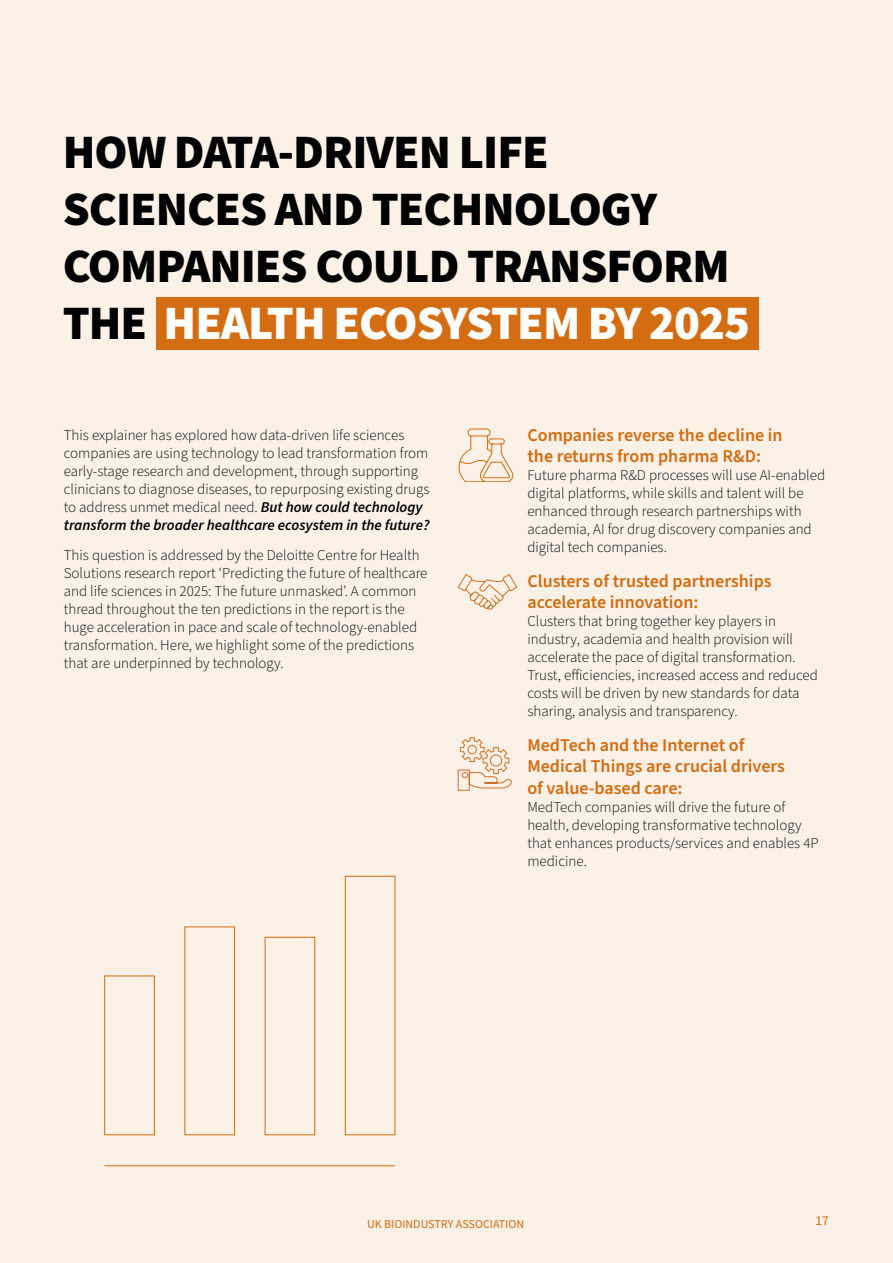
<style>
.page{position:relative;width:893px;height:1263px;background:#fbf1e7}
.page>*{position:absolute;margin:0;border:0;box-sizing:border-box;transform-origin:0 0}
.t1{font:900 48px/57px "Source Sans Pro";letter-spacing:-.02em;color:#000}
.t2{font:600 18px/21.6px "Source Sans Pro";color:#d46c11}
.t3{font:300 15px/18px "Source Sans Pro";color:#000}
.t4{font:13.5px "Source Sans Pro";color:#d46c11}
.t5{font:12px "Source Sans Pro";color:#d46c11}
.s1{color:#fff}
.s2{font-weight:600;font-style:italic}
</style>
<div class="page">
<div style="left:157px;top:297px;width:602px;height:53px;background:#d46c11"></div>
<hr style="left:104px;top:1165px;width:291px;height:1px;background:#d46c11">
<div style="left:104px;top:976px;width:51px;height:159px;border:1px solid #d46c11"></div>
<div style="left:185px;top:927px;width:50px;height:208px;border:1px solid #d46c11"></div>
<div style="left:265px;top:937px;width:50px;height:198px;border:1px solid #d46c11"></div>
<div style="left:345px;top:876px;width:50px;height:259px;border:1px solid #d46c11"></div>
<svg style="left:458px;top:737px;width:54px;height:54px"></svg>
<svg style="left:459px;top:429px;width:54px;height:53px"></svg>
<svg style="left:458px;top:574px;width:59px;height:35px"></svg>
<h1 class="t1" style="left:63px;top:125px;width:689px">HOW DATA-DRIVEN LIFE<br>SCIENCES AND TECHNOLOGY<br>COMPANIES COULD TRANSFORM<br>THE <span class="s1">HEALTH ECOSYSTEM BY 2025</span></h1>
<p class="t3" style="left:64px;top:426px;width:367px">This explainer has explored how data-driven life sciences companies are using technology to lead transformation from early-stage research and development, through supporting clinicians to diagnose diseases, to repurposing existing drugs to address unmet medical need. <span class="s2">But how could technology transform the broader healthcare ecosystem in the future?</span></p>
<p class="t3" style="left:64px;top:547px;width:365px">This question is addressed by the Deloitte Centre for Health Solutions research report ‘Predicting the future of healthcare and life sciences in 2025: The future unmasked’. A common thread throughout the ten predictions in the report is the huge acceleration in pace and scale of technology-enabled transformation. Here, we highlight some of the predictions that are underpinned by technology.</p>
<p class="t2" style="left:527px;top:425px;width:257px">Companies reverse the decline in the returns from pharma R&amp;D:</p>
<p class="t3" style="left:527px;top:467px;width:299px">Future pharma R&amp;D processes will use AI-enabled digital platforms, while skills and talent will be enhanced through research partnerships with academia, AI for drug discovery companies and digital tech companies.</p>
<p class="t2" style="left:527px;top:571px;width:246px">Clusters of trusted partnerships accelerate innovation:</p>
<p class="t3" style="left:527px;top:613px;width:292px">Clusters that bring together key players in industry, academia and health provision will accelerate the pace of digital transformation.<br>Trust, efficiencies, increased access and reduced costs will be driven by new standards for data sharing, analysis and transparency.</p>
<p class="t2" style="left:527px;top:735px;width:259px">MedTech and the Internet of<br>Medical Things are crucial drivers of value-based care:</p>
<p class="t3" style="left:527px;top:798px;width:293px">MedTech companies will drive the future of health, developing transformative technology that enhances products/services and enables 4P medicine.</p>
<p class="t5" style="left:367px;top:1216px;width:159px">UK BIOINDUSTRY ASSOCIATION</p>
<p class="t4" style="left:815px;top:1212px;width:15px">17</p>
<p class="t4" style="left:815px;top:1215px;width:15px">17</p>
</div>
